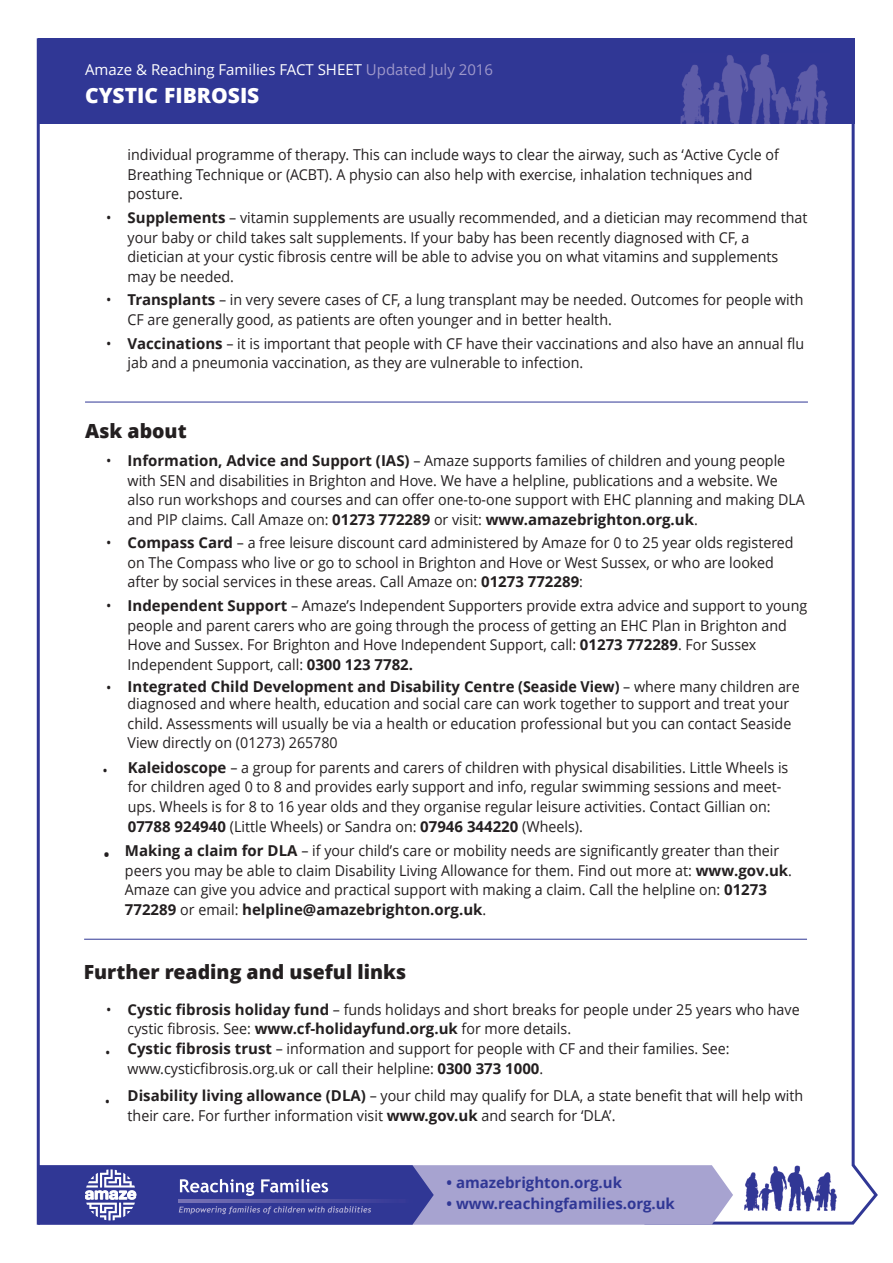
<style>
.page{position:relative;width:893px;height:1263px;background:#fff}
.page>*{position:absolute;margin:0;border:0;box-sizing:border-box;transform-origin:0 0}
.t1{font:800 21px "Open Sans";color:#fff}
.t2{font:800 19.5px "Open Sans";color:#231f20}
.t3{font:15px/19.5px "Open Sans";color:#231f20;scale:.95 1}
.t4{font:700 15px "Open Sans";color:#303795}
.t5{font:15px "Open Sans";color:#fff}
.s1{color:#9e98ca}
.s2{font-weight:700}
</style>
<div class="page">
<div style="left:38px;top:38px;width:817px;height:85px;background:#303795"></div>
<svg style="left:641px;top:54px;width:237px;height:1171px"></svg>
<img style="left:744px;top:1165px;width:94px;height:49px">
<svg style="left:40px;top:1165px;width:693px;height:60px;background:#7374b6"></svg>
<img style="left:179px;top:1199px;width:233px;height:3px">
<hr style="left:37px;top:38px;width:3px;height:1187px;background:#303795">
<hr style="left:85px;top:402px;width:723px;height:1px;background:#303795">
<hr style="left:84px;top:939px;width:723px;height:1px;background:#303795">
<p class="t5" style="left:85px;top:59px;width:410px">Amaze &amp; Reaching Families FAct Sheet <span class="s1">Updated July 2016</span></p>
<h1 class="t1" style="left:85px;top:81px;width:176px">CYSTIC FIBROSIS</h1>
<p class="t3" style="left:128px;top:145px;width:687px">individual programme of therapy. this can include ways to clear the airway, such as ‘Active cycle of<br>Breathing technique or (AcBt). A physio can also help with exercise, inhalation techniques and posture.</p>
<p class="t3" style="left:128px;top:207px;width:717px;text-indent:-21px">• <span class="s2">Supplements</span> – vitamin supplements are usually recommended, and a dietician may recommend that your baby or child takes salt supplements. If your baby has been recently diagnosed with cF, a dietician at your cystic fibrosis centre will be able to advise you on what vitamins and supplements may be needed.</p>
<p class="t3" style="left:128px;top:290px;width:713px;text-indent:-21px">• <span class="s2">Transplants</span> – in very severe cases of cF, a lung transplant may be needed. Outcomes for people with cF are generally good, as patients are often younger and in better health.</p>
<p class="t3" style="left:128px;top:333px;width:714px;text-indent:-21px">• <span class="s2">Vaccinations</span> – it is important that people with cF have their vaccinations and also have an annual flu jab and a pneumonia vaccination, as they are vulnerable to infection.</p>
<h2 class="t2" style="left:85px;top:417px;width:103px">Ask about</h2>
<p class="t3" style="left:128px;top:450px;width:714px;text-indent:-21px">• <span class="s2">Information, Advice and Support (IAS)</span> – Amaze supports families of children and young people with SeN and disabilities in Brighton and hove. We have a helpline, publications and a website. We also run workshops and courses and can offer one-to-one support with ehc planning and making DLA and PIP claims. call Amaze on: <span class="s2">01273 772289</span> or visit: <span class="s2">www.amazebrighton.org.uk</span>.</p>
<p class="t3" style="left:128px;top:533px;width:703px;text-indent:-21px">• <span class="s2">Compass Card</span> – a free leisure discount card administered by Amaze for 0 to 25 year olds registered on the compass who live or go to school in Brighton and hove or West Sussex, or who are looked after by social services in these areas. call Amaze on: <span class="s2">01273 772289</span>:</p>
<p class="t3" style="left:128px;top:595px;width:717px;text-indent:-21px">• <span class="s2">Independent Support</span> – Amaze’s Independent Supporters provide extra advice and support to young people and parent carers who are going through the process of getting an ehc Plan in Brighton and hove and Sussex. For Brighton and hove Independent Support, call: <span class="s2">01273 772289</span>. For Sussex Independent Support, call: <span class="s2">0300 123 7782.</span></p>
<p class="t3" style="left:128px;top:677px;width:709px;line-height:17.4px;text-indent:-21px">• <span class="s2">Integrated Child Development and Disability Centre (Seaside View)</span> – where many children are diagnosed and where health, education and social care can work together to support and treat your</p>
<p class="t3" style="left:128px;top:713px;width:700px">child. Assessments will usually be via a health or education professional but you can contact Seaside<br>View directly on (01273) 265780</p>
<p class="t3" style="left:128px;top:757px;width:697px;text-indent:-25px">• <span class="s2">Kaleidoscope</span> – a group for parents and carers of children with physical disabilities. Little Wheels is for children aged 0 to 8 and provides early support and info, regular swimming sessions and meet&shy;ups. Wheels is for 8 to 16 year olds and they organise regular leisure activities. contact Gillian on:<br><span class="s2">07788 924940</span> (Little Wheels) or Sandra on: <span class="s2">07946 344220</span> (Wheels).</p>
<p class="t3" style="left:125px;top:841px;width:704px;text-indent:-21px"><span class="s2">• Making a claim for DLA</span> – if your child’s care or mobility needs are significantly greater than their peers you may be able to claim Disability Living Allowance for them. Find out more at: <span class="s2">www.gov.uk</span>.<br>Amaze can give you advice and practical support with making a claim. call the helpline on: <span class="s2">01273<br>772289</span> or email: <span class="s2">helpline@amazebrighton.org.uk</span>.</p>
<h2 class="t2" style="left:84px;top:958px;width:324px">Further reading and useful links</h2>
<p class="t3" style="left:128px;top:999px;width:709px;text-indent:-21px">• <span class="s2">Cystic fibrosis holiday fund</span> – funds holidays and short breaks for people under 25 years who have cystic fibrosis. See: <span class="s2">www.cf-holidayfund.org.uk</span> for more details.</p>
<p class="t3" style="left:128px;top:1039px;width:635px;text-indent:-23px">• <span class="s2">Cystic fibrosis trust</span> – information and support for people with cF and their families. See: www.cysticfibrosis.org.uk or call their helpline: <span class="s2">0300 373 1000</span>.</p>
<p class="t3" style="left:128px;top:1086px;width:713px;text-indent:-23px">• <span class="s2">Disability living allowance (DLA)</span> – your child may qualify for DLA, a state benefit that will help with their care. For further information visit <span class="s2">www.gov.uk</span> and search for ‘DLA’.</p>
<p class="t4" style="left:446px;top:1172px;width:177px">• amazebrighton.org.uk</p>
<p class="t4" style="left:446px;top:1193px;width:230px">• www.reachingfamilies.org.uk</p>
</div>
